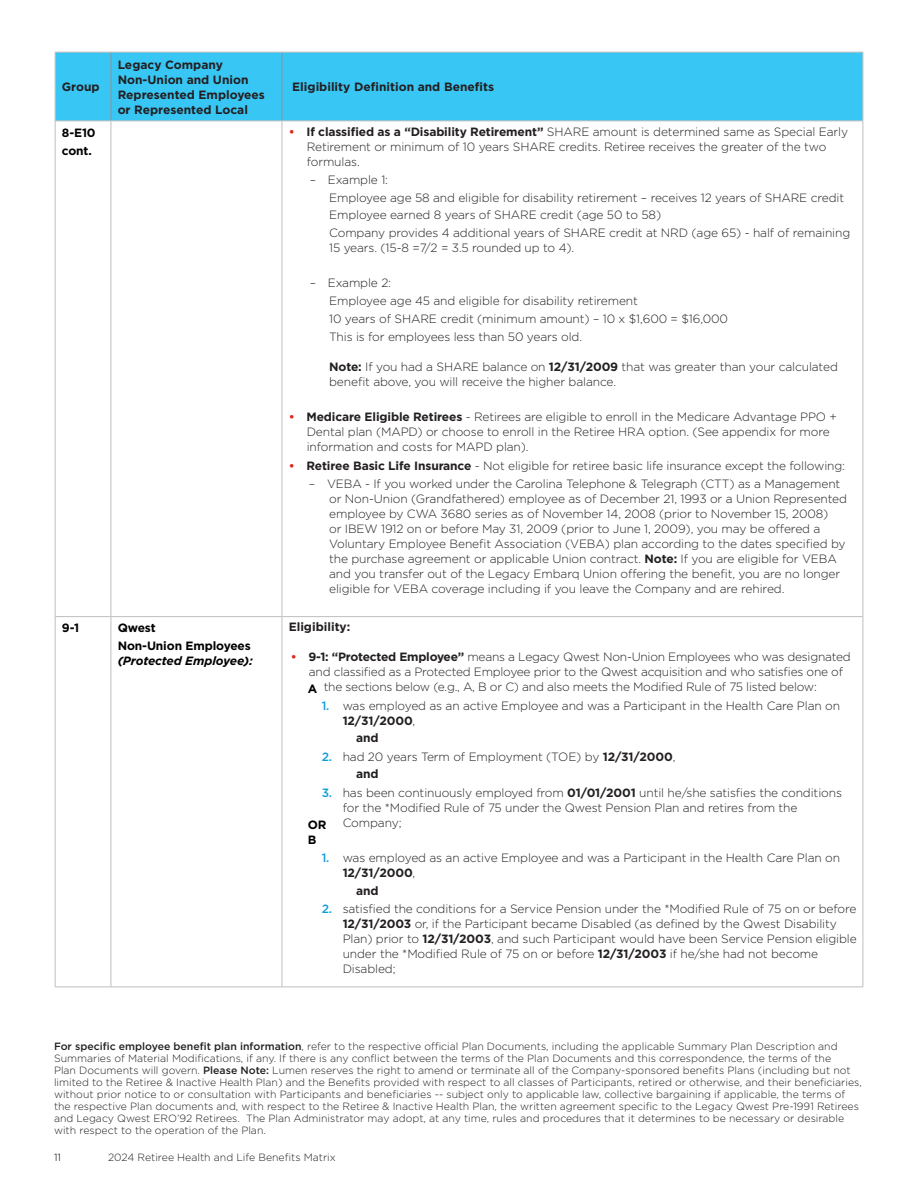
<style>
.page{position:relative;width:918px;height:1188px;background:#fff}
.page>*{position:absolute;margin:0;border:0;box-sizing:border-box;transform-origin:0 0}
.t1{font:300 12px/15px "Gotham";letter-spacing:-.01em;color:#231f20}
.t2{font:700 12px/15px "Gotham";color:#231f20}
.t3{font:700 12px/18.3px "Gotham";letter-spacing:-.01em;color:#000}
.t4{font:italic 700 12px "Gotham";letter-spacing:-.01em;color:#000}
.t5{font:300 10.5px/12px "Gotham";color:#231f20}
.t6{font:300 10.5px "Gotham";color:#000}
.s1{font-weight:700;color:#e1251b}
.s2{font-weight:700}
.s3{color:#fff}
.s4{font-weight:500;color:#0c9eda}
.s5{font-weight:500}
</style>
<div class="page">
<div style="left:56px;top:53px;width:807px;height:68px;background:#38c6f4"></div>
<hr style="left:55px;top:121px;width:1px;height:495px;background:#bebebe">
<hr style="left:55px;top:617px;width:1px;height:369px;background:#bebebe">
<hr style="left:111px;top:121px;width:1px;height:495px;background:#bebebe">
<hr style="left:111px;top:617px;width:1px;height:369px;background:#bebebe">
<hr style="left:282px;top:121px;width:1px;height:495px;background:#bebebe">
<hr style="left:863px;top:121px;width:1px;height:495px;background:#bebebe">
<hr style="left:282px;top:617px;width:1px;height:369px;background:#bebebe">
<hr style="left:863px;top:617px;width:1px;height:369px;background:#bebebe">
<hr style="left:55px;top:616px;width:56px;height:1px;background:#bebebe">
<hr style="left:55px;top:986px;width:56px;height:1px;background:#bebebe">
<hr style="left:111px;top:616px;width:171px;height:1px;background:#bebebe">
<hr style="left:111px;top:986px;width:171px;height:1px;background:#bebebe">
<hr style="left:282px;top:616px;width:581px;height:1px;background:#bebebe">
<hr style="left:282px;top:986px;width:581px;height:1px;background:#bebebe">
<hr style="left:111px;top:53px;width:1px;height:68px;background:#8e9399">
<hr style="left:282px;top:53px;width:1px;height:68px;background:#8e9399">
<hr style="left:55px;top:52px;width:56px;height:1px;background:#bebebe">
<hr style="left:55px;top:53px;width:1px;height:68px;background:#bebebe">
<hr style="left:111px;top:52px;width:171px;height:1px;background:#bebebe">
<hr style="left:282px;top:52px;width:581px;height:1px;background:#bebebe">
<hr style="left:863px;top:53px;width:1px;height:68px;background:#bebebe">
<hr style="left:55px;top:121px;width:56px;height:1px;background:#bebebe">
<hr style="left:111px;top:121px;width:171px;height:1px;background:#bebebe">
<hr style="left:282px;top:121px;width:581px;height:1px;background:#bebebe">
<p class="t2" style="left:62px;top:79px;width:39px">Group</p>
<p class="t2" style="left:118px;top:57px;width:149px">Legacy Company<br>Non-Union and Union<br>Represented Employees or Represented Local</p>
<p class="t2" style="left:292px;top:79px;width:203px">Eligibility Definition and Benefits</p>
<p class="t3" style="left:62px;top:123px;width:35px">8-E10 cont.</p>
<p class="t1" style="left:307px;top:124px;width:543px;text-indent:-18px"><span class="s1">•</span> <span class="s2">If classified as a “Disability Retirement”</span> SHARE amount is determined same as Special Early<br>Retirement or minimum of 10 years SHARE credits. Retiree receives the greater of the two formulas.</p>
<p class="t1" style="left:329px;top:170px;width:523px;line-height:17.7px;text-indent:-20px">– Example 1:<br>Employee age 58 and eligible for disability retirement – receives 12 years of SHARE credit Employee earned 8 years of SHARE credit (age 50 to 58)<br>Company provides 4 additional years of SHARE credit at NRD (age 65) - half of remaining</p>
<p class="t1" style="left:329px;top:240px;width:247px">15 years. (15-8 =7/2 = 3.5 rounded up to 4).</p>
<p class="t1" style="left:329px;top:274px;width:400px;line-height:17.7px;text-indent:-20px">– Example 2:<br>Employee age 45 and eligible for disability retirement<br>10 years of SHARE credit (minimum amount) – 10 x $1,600 = $16,000<br>This is for employees less than 50 years old.</p>
<p class="t1" style="left:329px;top:358px;width:510px"><span class="s2">Note:</span> If you had a SHARE balance on <span class="s2">12/31/2009</span> that was greater than your calculated benefit above, you will receive the higher balance.</p>
<p class="t1" style="left:307px;top:409px;width:532px;text-indent:-18px"><span class="s1">•</span> <span class="s2">Medicare Eligible Retirees</span> - Retirees are eligible to enroll in the Medicare Advantage PPO +<br>Dental plan (MAPD) or choose to enroll in the Retiree HRA option. (See appendix for more information and costs for MAPD plan).</p>
<p class="t1" style="left:289px;top:458px;width:558px"><span class="s1">•</span> <span class="s2">Retiree Basic Life Insurance</span> - Not eligible for retiree basic life insurance except the following:</p>
<p class="t1" style="left:329px;top:476px;width:519px;text-indent:-20px">– VEBA - If you worked under the Carolina Telephone &amp; Telegraph (CTT) as a Management or Non-Union (Grandfathered) employee as of December 21, 1993 or a Union Represented employee by CWA 3680 series as of November 14, 2008 (prior to November 15, 2008)<br>or IBEW 1912 on or before May 31, 2009 (prior to June 1, 2009), you may be offered a Voluntary Employee Benefit Association (VEBA) plan according to the dates specified by the purchase agreement or applicable Union contract. <span class="s2">Note:</span> If you are eligible for VEBA and you transfer out of the Legacy Embarq Union offering the benefit, you are no longer eligible for VEBA coverage including if you leave the Company and are rehired.</p>
<p class="t3" style="left:62px;top:619px;width:19px">9-1</p>
<p class="t3" style="left:118px;top:619px;width:135px">Qwest<br>Non-Union Employees</p>
<p class="t4" style="left:118px;top:653px;width:137px">(Protected Employee):</p>
<p class="t2" style="left:289px;top:620px;width:63px">Eligibility:</p>
<p class="t1" style="left:309px;top:649px;width:543px;text-indent:-18px"><span class="s1">•</span> <span class="s2">9-1: “Protected Employee”</span> means a Legacy Qwest Non-Union Employees who was designated and classified as a Protected Employee prior to the Qwest acquisition and who satisfies one of <span class="s3">......</span>the sections below (e.g., A, B or C) and also meets the Modified Rule of 75 listed below:</p>
<p class="t1" style="left:343px;top:698px;width:499px;text-indent:-21px"><span class="s4">1.</span> was employed as an active Employee and was a Participant in the Health Care Plan on<br><span class="s2">12/31/2000</span>,</p>
<p class="t2" style="left:356px;top:731px;width:24px">and</p>
<p class="t1" style="left:356px;top:747px;width:321px;line-height:17.7px;text-indent:-35px"><span class="s4">2.</span> had 20 years Term of Employment (TOE) by <span class="s2">12/31/2000</span>, <span class="s2">and</span></p>
<p class="t1" style="left:343px;top:784px;width:501px;text-indent:-21px"><span class="s4">3.</span> has been continuously employed from <span class="s2">01/01/2001</span> until he/she satisfies the conditions for the *Modified Rule of 75 under the Qwest Pension Plan and retires from the<br>Company;</p>
<p class="t1" style="left:343px;top:850px;width:499px;text-indent:-21px"><span class="s4">1.</span> was employed as an active Employee and was a Participant in the Health Care Plan on<br><span class="s2">12/31/2000</span>,</p>
<p class="t2" style="left:356px;top:883px;width:24px">and</p>
<p class="t1" style="left:343px;top:901px;width:516px;text-indent:-21px"><span class="s4">2.</span> satisfied the conditions for a Service Pension under the *Modified Rule of 75 on or before <span class="s2">12/31/2003</span> or, if the Participant became Disabled (as defined by the Qwest Disability Plan) prior to <span class="s2">12/31/2003</span>, and such Participant would have been Service Pension eligible under the *Modified Rule of 75 on or before <span class="s2">12/31/2003</span> if he/she had not become Disabled;</p>
<p class="t3" style="left:308px;top:679px;width:11px">A</p>
<p class="t3" style="left:308px;top:817px;width:20px;line-height:15px">OR<br>B</p>
<p class="t5" style="left:54px;top:1040px;width:809px"><span class="s5">For specific employee benefit plan information</span>, refer to the respective official Plan Documents, including the applicable Summary Plan Description and Summaries of Material Modifications, if any. If there is any conflict between the terms of the Plan Documents and this correspondence, the terms of the<br>Plan Documents will govern. <span class="s5">Please Note:</span> Lumen reserves the right to amend or terminate all of the Company-sponsored benefits Plans (including but not limited to the Retiree &amp; Inactive Health Plan) and the Benefits provided with respect to all classes of Participants, retired or otherwise, and their beneficiaries, without prior notice to or consultation with Participants and beneficiaries -- subject only to applicable law, collective bargaining if applicable, the terms of the respective Plan documents and, with respect to the Retiree &amp; Inactive Health Plan, the written agreement specific to the Legacy Qwest Pre-1991 Retirees and Legacy Qwest ERO’92 Retirees. The Plan Administrator may adopt, at any time, rules and procedures that it determines to be necessary or desirable with respect to the operation of the Plan.</p>
<p class="t6" style="left:54px;top:1151px;width:9px">11</p>
<p class="t5" style="left:108px;top:1151px;width:229px">2024 Retiree Health and Life Benefits Matrix</p>
</div>
